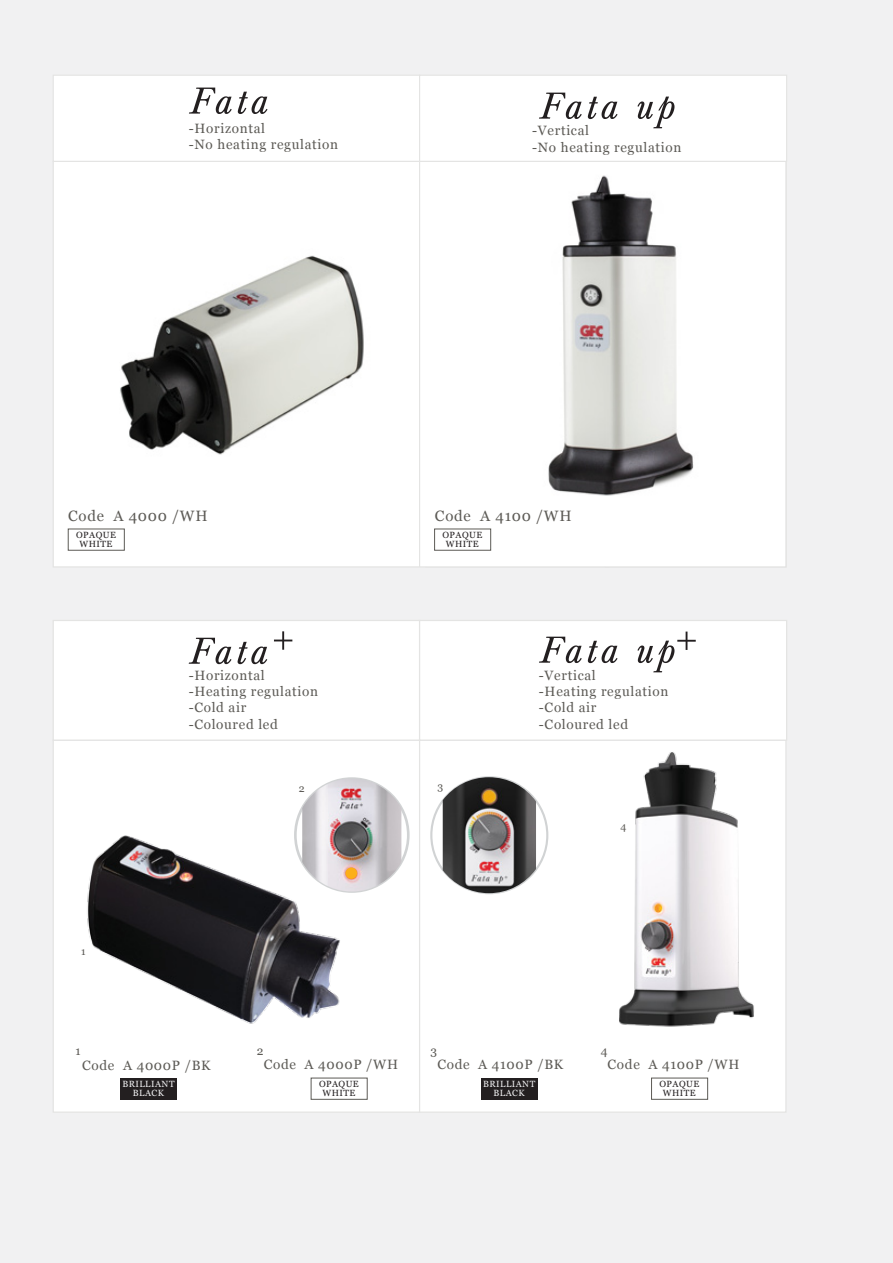
<style>
.page{position:relative;width:893px;height:1263px;background:#f1f1f2}
.page>*{position:absolute;margin:0;border:0;box-sizing:border-box;transform-origin:0 0}
.t1{font:15px "Georgia";letter-spacing:.05em;color:#5c5a55}
.t2{font:13.5px/16.2px "Georgia";letter-spacing:.05em;color:#5c5a55}
.t3{font:12px "Georgia";color:#5c5a55}
.t4{font:10.5px "Georgia";color:#5c5a55}
.t5{font:9px/9px "Georgia";letter-spacing:.05em;color:#231f20;text-align:center}
.t6{font:9px/9px "Georgia";letter-spacing:.05em;color:#f1f1f2;text-align:center}
</style>
<div class="page">
<div style="left:53px;top:161px;width:734px;height:406px;background:#fff;border:1px solid #e4e4e3"></div>
<div style="left:53px;top:75px;width:367px;height:87px;background:#fff;border:1px solid #e4e4e3"></div>
<div style="left:419px;top:75px;width:368px;height:87px;background:#fff;border:1px solid #e4e4e3"></div>
<hr style="left:419px;top:161px;width:1px;height:406px;background:#e4e4e3">
<div style="left:53px;top:739px;width:734px;height:374px;background:#fff;border:1px solid #e4e4e3"></div>
<div style="left:53px;top:620px;width:367px;height:121px;background:#fff;border:1px solid #e4e4e3"></div>
<div style="left:419px;top:620px;width:368px;height:121px;background:#fff;border:1px solid #e4e4e3"></div>
<svg style="left:189px;top:638px;width:43px;height:26px"></svg>
<svg style="left:238px;top:642px;width:29px;height:22px"></svg>
<svg style="left:274px;top:631px;width:18px;height:19px"></svg>
<img style="left:311px;top:779px;width:81px;height:15px">
<img style="left:443px;top:777px;width:93px;height:116px">
<svg style="left:483px;top:791px;width:12px;height:12px"></svg>
<img style="left:53px;top:794px;width:356px;height:264px">
<img style="left:578px;top:740px;width:203px;height:287px">
<img style="left:120px;top:255px;width:244px;height:200px">
<img style="left:548px;top:175px;width:146px;height:321px">
<hr style="left:419px;top:740px;width:1px;height:372px;background:#e4e4e3">
<svg style="left:539px;top:93px;width:43px;height:26px"></svg>
<svg style="left:588px;top:97px;width:30px;height:22px"></svg>
<svg style="left:637px;top:97px;width:37px;height:31px"></svg>
<svg style="left:189px;top:88px;width:43px;height:26px"></svg>
<svg style="left:238px;top:92px;width:30px;height:22px"></svg>
<svg style="left:539px;top:637px;width:43px;height:26px"></svg>
<svg style="left:588px;top:641px;width:30px;height:22px"></svg>
<svg style="left:637px;top:632px;width:59px;height:40px"></svg>
<div style="left:481px;top:1078px;width:56px;height:21px;background:#231f20"></div>
<div style="left:121px;top:1078px;width:56px;height:21px;background:#231f20"></div>
<p class="t2" style="left:189px;top:121px;width:151px">-Horizontal<br>-No heating regulation</p>
<p class="t2" style="left:532px;top:123px;width:151px">-Vertical<br>-No heating regulation</p>
<p class="t1" style="left:68px;top:507px;width:141px">Code A 4000 /WH</p>
<p class="t5" style="left:76px;top:531px;width:41px">OPAQUE<br>WHITE</p>
<p class="t1" style="left:435px;top:507px;width:138px">Code A 4100 /WH</p>
<p class="t5" style="left:442px;top:531px;width:41px">OPAQUE<br>WHITE</p>
<p class="t2" style="left:189px;top:667px;width:131px">-Horizontal -Heating regulation -Cold air<br>-Coloured led</p>
<p class="t2" style="left:539px;top:667px;width:131px">-Vertical<br>-Heating regulation -Cold air<br>-Coloured led</p>
<p class="t4" style="left:299px;top:781px;width:7px">2</p>
<p class="t4" style="left:437px;top:779px;width:7px">3</p>
<p class="t4" style="left:620px;top:820px;width:7px">4</p>
<p class="t4" style="left:81px;top:945px;width:6px">1</p>
<p class="t3" style="left:75px;top:1044px;width:7px">1</p>
<p class="t2" style="left:82px;top:1058px;width:130px">Code A 4000P /BK</p>
<p class="t6" style="left:122px;top:1080px;width:54px">BRILLIANT<br>BLACK</p>
<p class="t3" style="left:257px;top:1044px;width:8px">2</p>
<p class="t2" style="left:264px;top:1056px;width:136px">Code A 4000P /WH</p>
<p class="t5" style="left:319px;top:1080px;width:41px">OPAQUE<br>WHITE</p>
<p class="t3" style="left:431px;top:1044px;width:8px">3</p>
<p class="t2" style="left:437px;top:1056px;width:127px">Code A 4100P /BK</p>
<p class="t6" style="left:483px;top:1080px;width:54px">BRILLIANT<br>BLACK</p>
<p class="t3" style="left:601px;top:1044px;width:8px">4</p>
<p class="t2" style="left:608px;top:1056px;width:133px">Code A 4100P /WH</p>
<p class="t5" style="left:659px;top:1080px;width:41px">OPAQUE<br>WHITE</p>
</div>
